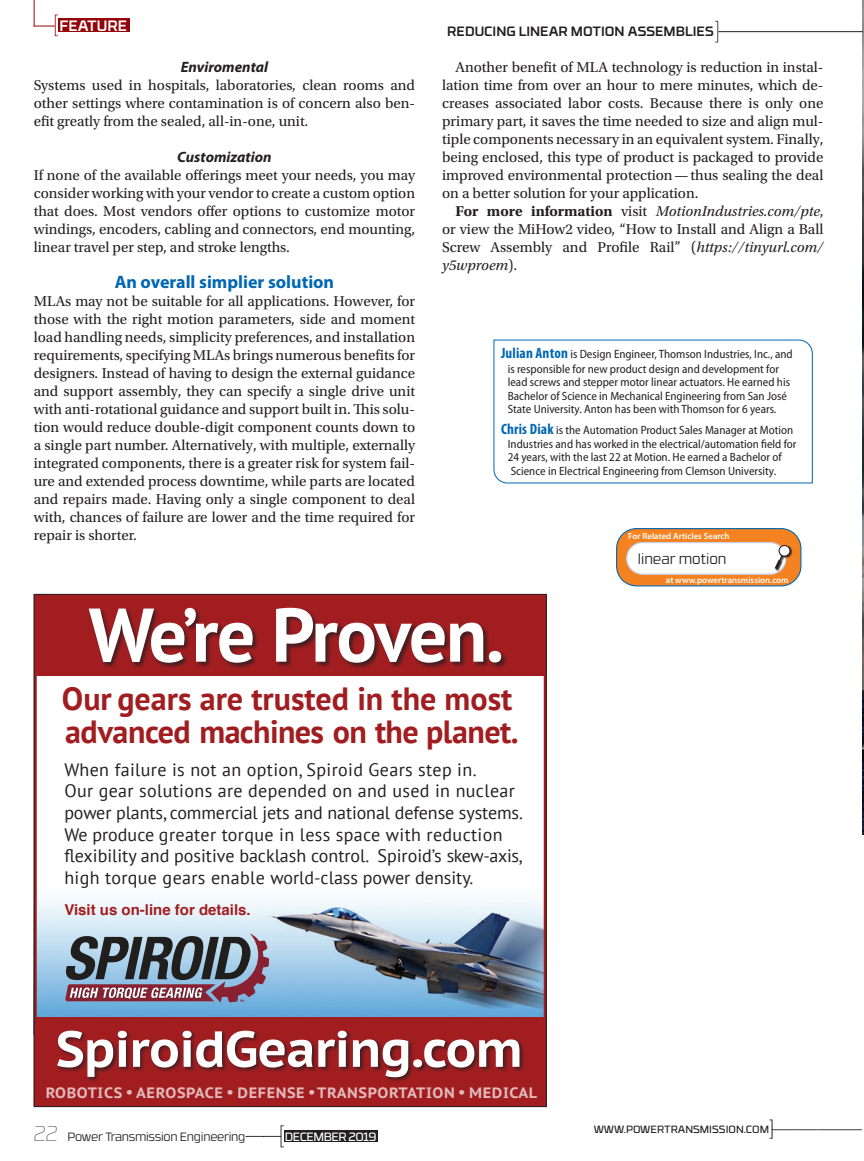
<style>
.page{position:relative;width:864px;height:1161px;background:#fff}
.page>*{position:absolute;margin:0;border:0;box-sizing:border-box;transform-origin:0 0}
.t1{font:700 75.9px "PT Sans";letter-spacing:-.025em;color:#fff}
.t2{font:700 50.55px "PT Sans Caption";letter-spacing:-.02em;color:#fff}
.t3{font:700 32.1px/33.2px "PT Sans";color:#a11d20}
.t4{font:300 condensed 24px "Myriad Pro";color:#231f20}
.t5{font:18px/21.8px "PT Sans";letter-spacing:.01em;color:#231f20}
.t6{font:700 18px "Myriad Pro";color:#0166b3}
.t7{font:15px/18px "Utopia Std";color:#231f20;text-align:justify}
.t8{font:700 15px "PT Sans Caption";letter-spacing:.04em;color:#fff}
.t9{font:italic 700 15px "Myriad Pro";color:#231f20}
.t10{font:700 15px "Helvetica";color:#a11d20}
.t11{font:500 15px "RB No 3.1";color:#fff}
.t12{font:300 14.4px "RB No 3.1";color:#231f20}
.t13{font:500 13.5px "RB No 3.1";color:#231f20}
.t14{font:semi-condensed 12px/13.8px "Myriad Pro";color:#231f20}
.t15{font:300 12px "RB No 3.1";letter-spacing:-.02em;color:#231f20}
.t16{font:12px "RB No 3.1";letter-spacing:-.04em;color:#fff}
.t17{font:10.5px "RB No 3.1";color:#231f20}
.t18{font:600 8.85px "Myriad Pro";color:#fff}
.s1{font-weight:700}
.s2{font-style:italic}
.s3{font-weight:700;font-stretch:condensed;font-size:15px;color:#0166b3}
.s4{font-weight:100;font-size:21px}
</style>
<div class="page">
<img style="left:863px;top:1px;width:1px;height:833px">
<svg style="left:493px;top:339px;width:320px;height:145px"></svg>
<img style="left:38px;top:898px;width:505px;height:119px">
<div style="left:34px;top:594px;width:513px;height:81px;background:#a11d20"></div>
<div style="left:34px;top:1017px;width:513px;height:90px;background:#a11d20"></div>
<div style="left:88px;top:607px;width:419px;height:62px;background:#231f20;opacity:.75"></div>
<div style="left:56px;top:1030px;width:469px;height:53px;background:#231f20;opacity:.75"></div>
<svg style="left:65px;top:933px;width:204px;height:70px;background:#797787"></svg>
<div style="left:617px;top:529px;width:184px;height:57px;background:#f58220;border-radius:20px"></div>
<div style="left:616px;top:528px;width:185px;height:58px;border:1px solid #0166b3;border-radius:20px"></div>
<div style="left:627px;top:543px;width:159px;height:31px;background:#fff;border-radius:16px"></div>
<div style="left:626px;top:542px;width:161px;height:33px;border:1px solid #c6d2ea;border-radius:16px"></div>
<div style="left:775px;top:546px;width:18px;height:26px;background:#231f20;opacity:.75"></div>
<svg style="left:775px;top:544px;width:16px;height:25px"></svg>
<svg style="left:245px;top:1125px;width:39px;height:22px"></svg>
<div style="left:284px;top:1131px;width:94px;height:11px;background:#231f20"></div>
<div style="left:58px;top:18px;width:71px;height:14px;background:#940408"></div>
<svg style="left:34px;top:0;width:24px;height:36px"></svg>
<svg style="left:715px;top:21px;width:3px;height:21px"></svg>
<hr style="left:718px;top:31px;width:145px;height:1px;background:#231f20">
<p class="t11" style="left:59px;top:14px;width:69px">FEATURE</p>
<p class="t9" style="left:181px;top:59px;width:89px">Enviromental</p>
<p class="t7" style="left:34px;top:76px;width:383px">Systems used in hospitals, laboratories, clean rooms and other settings where contamination is of concern also ben&shy;efit greatly from the sealed, all-in-one, unit.</p>
<p class="t9" style="left:177px;top:149px;width:96px">Customization</p>
<p class="t7" style="left:34px;top:166px;width:383px">If none of the available offerings meet your needs, you may consider working with your vendor to create a custom option that does. Most vendors offer options to customize motor windings, encoders, cabling and connectors, end mounting, linear travel per step, and stroke lengths.</p>
<p class="t6" style="left:115px;top:272px;width:221px">An overall simplier solution</p>
<p class="t7" style="left:34px;top:292px;width:383px">MLAs may not be suitable for all applications. However, for those with the right motion parameters, side and moment load handling needs, simplicity preferences, and installation requirements, specifying MLAs brings numerous benefits for designers. Instead of having to design the external guidance and support assembly, they can specify a single drive unit with anti-rotational guidance and support built in. This solu&shy;tion would reduce double-digit component counts down to a single part number. Alternatively, with multiple, externally integrated components, there is a greater risk for system fail&shy;ure and extended process downtime, while parts are located and repairs made. Having only a single component to deal with, chances of failure are lower and the time required for repair is shorter.</p>
<p class="t13" style="left:447px;top:21px;width:268px">REDUCING LINEAR MOTION ASSEMBLIES</p>
<p class="t7" style="left:442px;top:58px;width:383px;text-indent:14px">Another benefit of MLA technology is reduction in instal&shy;lation time from over an hour to mere minutes, which de&shy;creases associated labor costs. Because there is only one primary part, it saves the time needed to size and align mul&shy;tiple components necessary in an equivalent system. Finally, being enclosed, this type of product is packaged to provide improved environmental protection—thus sealing the deal on a better solution for your application.</p>
<p class="t7" style="left:442px;top:202px;width:383px;text-indent:14px"><span class="s1">For more information</span> visit <span class="s2">MotionIndustries.com/pte</span>, or view the MiHow2 video, “How to Install and Align a Ball Screw Assembly and Profile Rail” (<span class="s2">https://tinyurl.com/ y5wproem</span>).</p>
<p class="t14" style="left:508px;top:348px;width:287px;text-indent:-7px"><span class="s3">Julian Anton</span> is Design Engineer, Thomson Industries, Inc., and is responsible for new product design and development for lead screws and stepper motor linear actuators. He earned his Bachelor of Science in Mechanical Engineering from San José State University. Anton has been with Thomson for 6 years.</p>
<p class="t14" style="left:508px;top:424px;width:290px;text-indent:-7px"><span class="s3">Chris Diak</span> is the Automation Product Sales Manager at Motion Industries and has worked in the electrical/automation field for 24 years, with the last 22 at Motion. He earned a Bachelor of Science in Electrical Engineering from Clemson University.</p>
<p class="t18" style="left:628px;top:532px;width:103px">For Related Articles Search</p>
<p class="t18" style="left:666px;top:575px;width:124px">at www.powertransmission.com</p>
<p class="t12" style="left:638px;top:548px;width:90px">linear motion</p>
<h1 class="t1" style="left:89px;top:585px;width:417px">We’re Proven.</h1>
<h3 class="t3" style="left:62px;top:681px;width:458px">Our gears are trusted in the most advanced machines on the planet.</h3>
<p class="t5" style="left:64px;top:758px;width:460px">When failure is not an option, Spiroid Gears step in.<br>Our gear solutions are depended on and used in nuclear power plants, commercial jets and national defense systems.<br>We produce greater torque in less space with reduction flexibility and positive backlash control. Spiroid’s skew-axis, high torque gears enable world-class power density.</p>
<p class="t10" style="left:64px;top:897px;width:188px">Visit us on-line for details.</p>
<h2 class="t2" style="left:56px;top:1015px;width:469px">SpiroidGearing.com</h2>
<p class="t8" style="left:45px;top:1083px;width:493px">ROBOTICS • AEROSPACE • DEFENSE •TRANSPORTATION • MEDICAL</p>
<p class="t15" style="left:33px;top:1128px;width:213px"><span class="s4">22</span> Power Transmission Engineering</p>
<p class="t16" style="left:285px;top:1128px;width:93px">DECEMBER 2019</p>
<p class="t17" style="left:594px;top:1122px;width:177px">WWW.POWERTRANSMISSION.COM</p>
<h3 class="t4" style="left:769px;top:1116px;width:96px">]————</h3>
</div>
